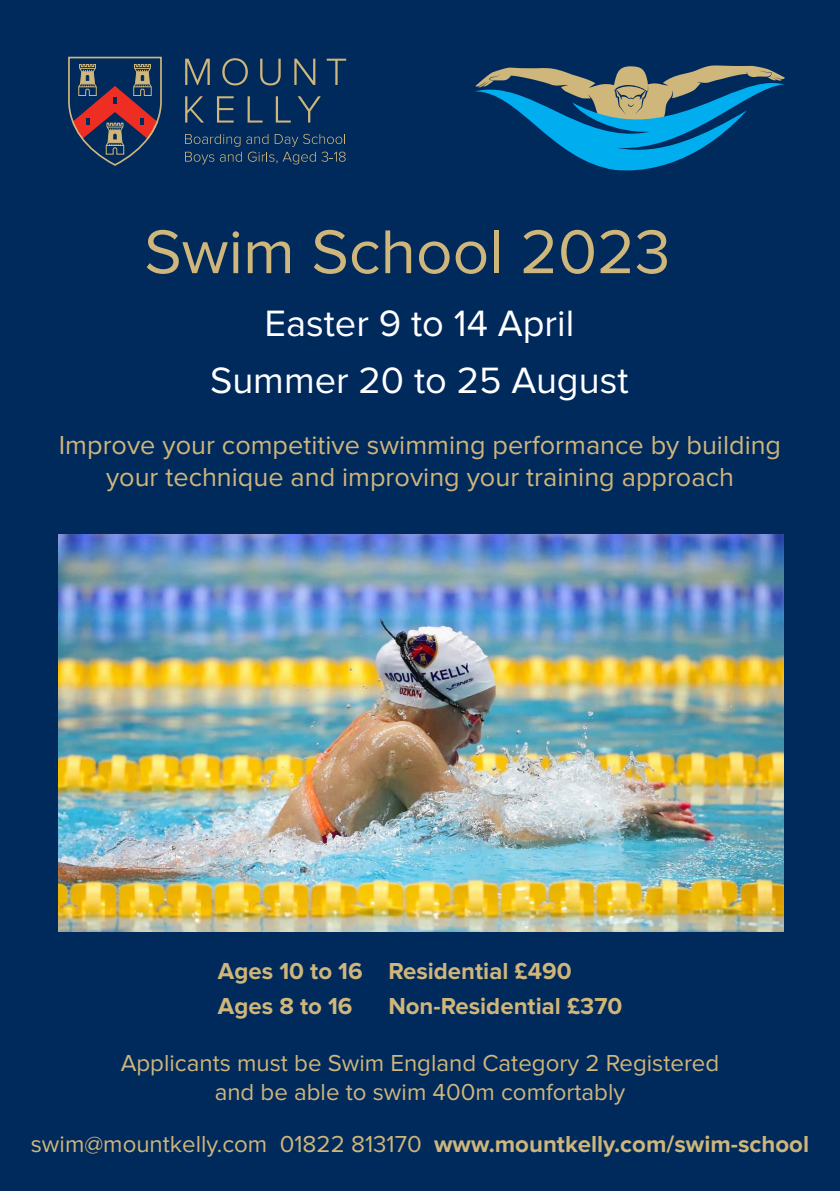
<style>
.page{position:relative;width:840px;height:1191px;background:#fff}
.page>*{position:absolute;margin:0;border:0;box-sizing:border-box;transform-origin:0 0}
.t1{font:64px "Proxima Nova";color:#cfb67a}
.t2{font:38px "Proxima Nova";color:#fff}
.t3{font:27px/32.4px "Proxima Nova";color:#cfb67a;text-align:center}
.t4{font:24px/28.8px "Proxima Nova";color:#cfb67a;text-align:center}
.t5{font:700 24px "Proxima Nova";color:#cfb67a}
.s1{font-weight:700}
</style>
<div class="page">
<div style="left:0;top:0;width:839px;height:1191px;background:#00295c"></div>
<svg style="left:185px;top:59px;width:25px;height:26px"></svg>
<svg style="left:222px;top:58px;width:26px;height:27px"></svg>
<svg style="left:260px;top:59px;width:20px;height:26px"></svg>
<svg style="left:294px;top:59px;width:21px;height:26px"></svg>
<svg style="left:326px;top:59px;width:20px;height:26px"></svg>
<svg style="left:185px;top:96px;width:19px;height:27px"></svg>
<svg style="left:217px;top:96px;width:16px;height:27px"></svg>
<svg style="left:247px;top:96px;width:15px;height:27px"></svg>
<svg style="left:275px;top:96px;width:15px;height:27px"></svg>
<svg style="left:297px;top:96px;width:23px;height:27px"></svg>
<svg style="left:185px;top:134px;width:160px;height:30px"></svg>
<svg style="left:68px;top:57px;width:94px;height:109px"></svg>
<img style="left:59px;top:534px;width:723px;height:397px">
<svg style="left:475px;top:65px;width:309px;height:106px"></svg>
<p class="t1" style="left:144px;top:215px;width:527px">Swim School 2023</p>
<p class="t2" style="left:264px;top:301px;width:311px">Easter 9 to 14 April</p>
<p class="t2" style="left:210px;top:358px;width:420px">Summer 20 to 25 August</p>
<p class="t3" style="left:59px;top:429px;width:723px">Improve your competitive swimming performance by building your technique and improving your training approach</p>
<p class="t5" style="left:218px;top:956px;width:146px">Ages 10 to 16</p>
<p class="t5" style="left:388px;top:956px;width:185px">Residential £490</p>
<p class="t5" style="left:218px;top:991px;width:136px">Ages 8 to 16</p>
<p class="t5" style="left:388px;top:991px;width:235px">Non-Residential £370</p>
<p class="t4" style="left:121px;top:1049px;width:599px">Applicants must be Swim England Category 2 Registered and be able to swim 400m comfortably</p>
<p class="t4" style="left:31px;top:1130px;width:779px">swim@mountkelly.com 01822 813170 <span class="s1">www.mountkelly.com/swim-school</span></p>
</div>
